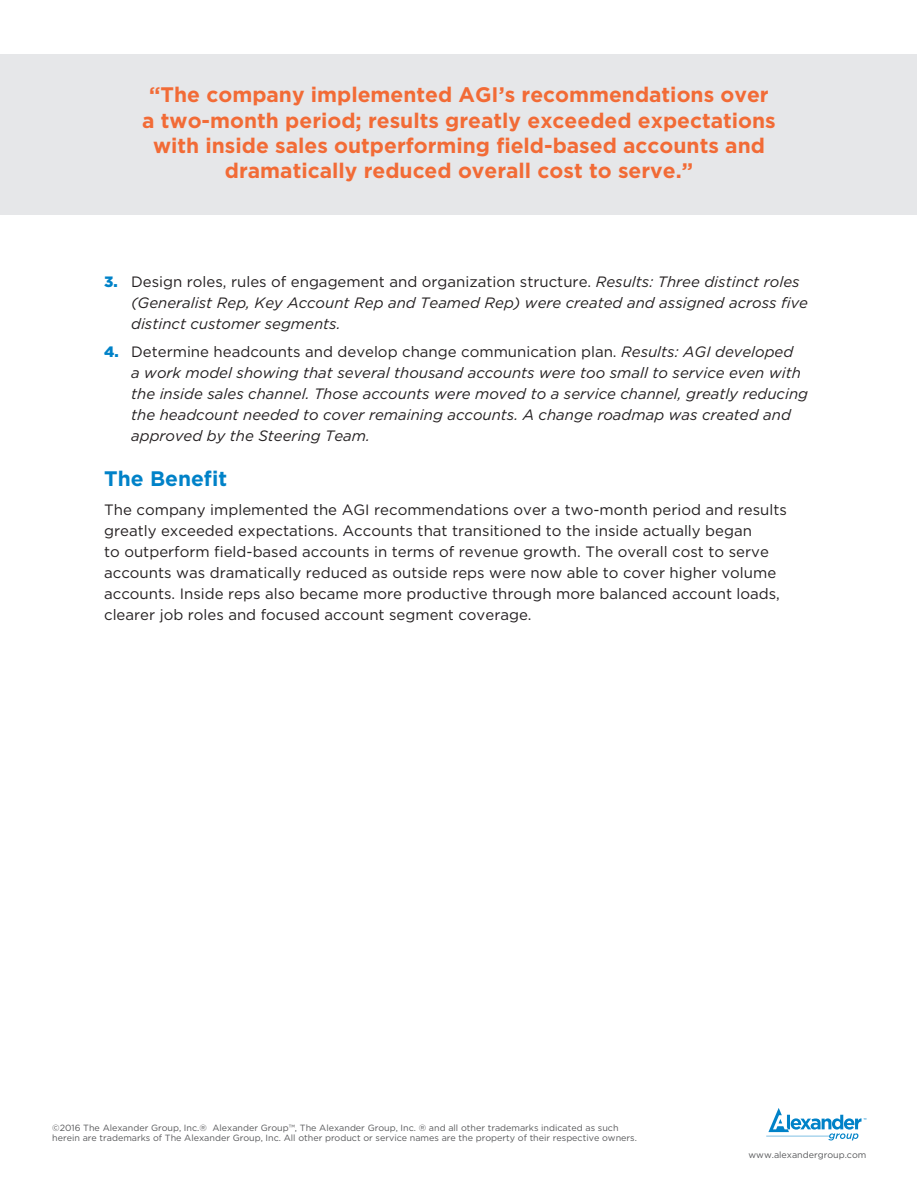
<style>
.page{position:relative;width:918px;height:1188px;background:#fff}
.page>*{position:absolute;margin:0;border:0;box-sizing:border-box;transform-origin:0 0}
.Subhead{font:700 21px/25.2px "Gotham";color:#f26b36;text-align:center}
.Subhead-2{font:700 21px "Gotham";color:#0082c8}
.t1{font:italic 15px/21px "Gotham";color:#231f20}
.Body_Copy{font:15px/21px "Gotham";color:#231f20}
.t2{font:9px/10.5px "Gotham";color:#57585a}
.s1{font-weight:900;font-style:normal;color:#0082c8}
.s2{font-style:normal}
</style>
<div class="page">
<svg style="left:766px;top:1108px;width:100px;height:32px"></svg>
<div style="left:1px;top:54px;width:916px;height:160px;background:#e6e7e9"></div>
<p class="Subhead" style="left:142px;top:82px;width:635px">“The company implemented AGI’s recommendations over a two-month period; results greatly exceeded expectations with inside sales outperforming field-based accounts and dramatically reduced overall cost to serve.”</p>
<p class="t1" style="left:131px;top:271px;width:678px;text-indent:-27px"><span class="s1">3.</span> <span class="s2">Design roles, rules of engagement and organization structure.</span> Results: Three distinct roles (Generalist Rep, Key Account Rep and Teamed Rep) were created and assigned across five distinct customer segments.</p>
<p class="t1" style="left:131px;top:342px;width:678px;text-indent:-27px"><span class="s1">4.</span> <span class="s2">Determine headcounts and develop change communication plan.</span> Results: AGI developed<br>a work model showing that several thousand accounts were too small to service even with the inside sales channel. Those accounts were moved to a service channel, greatly reducing the headcount needed to cover remaining accounts. A change roadmap was created and approved by the Steering Team.</p>
<p class="Subhead-2" style="left:104px;top:467px;width:124px">The Benefit</p>
<p class="Body_Copy" style="left:104px;top:499px;width:684px">The company implemented the AGI recommendations over a two-month period and results greatly exceeded expectations. Accounts that transitioned to the inside actually began<br>to outperform field-based accounts in terms of revenue growth. The overall cost to serve accounts was dramatically reduced as outside reps were now able to cover higher volume accounts. Inside reps also became more productive through more balanced account loads, clearer job roles and focused account segment coverage.</p>
<p class="t2" style="left:52px;top:1122px;width:586px">©2016 The Alexander Group, Inc.® Alexander Group™, The Alexander Group, Inc. ® and all other trademarks indicated as such herein are trademarks of The Alexander Group, Inc. All other product or service names are the property of their respective owners.</p>
<p class="t2" style="left:749px;top:1150px;width:119px">www.alexandergroup.com</p>
</div>
